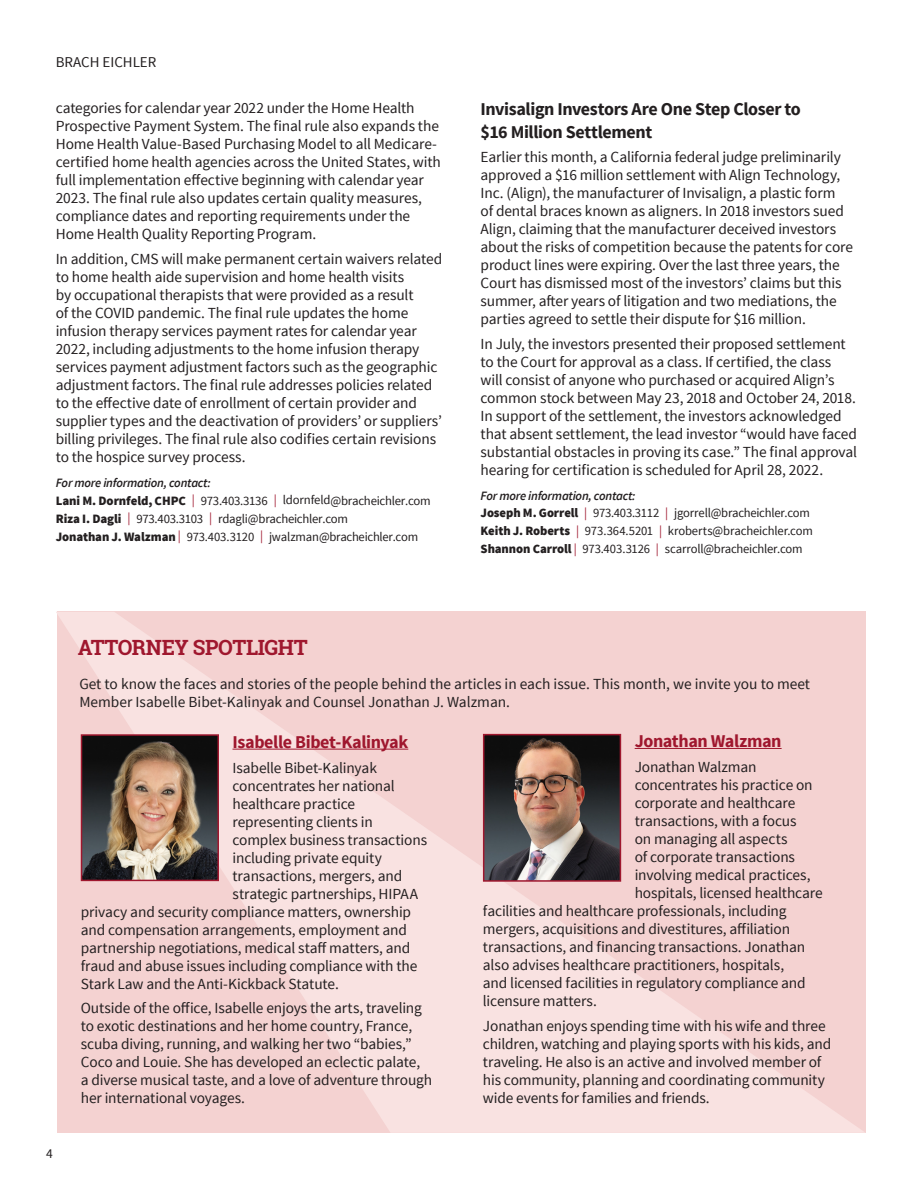
<style>
.page{position:relative;width:918px;height:1188px;background:#fff}
.page>*{position:absolute;margin:0;border:0;box-sizing:border-box;transform-origin:0 0}
.Back_Page_Contacts{font:700 21px "Roboto Slab";letter-spacing:-.02em;color:#9f172e}
.hyperlink{font:700 18px/22.5px "Source Sans Pro";letter-spacing:-.02em;color:#231f20}
.Back_Page_Contacts-2{font:700 18px "Source Sans Pro";letter-spacing:-.02em;color:#9f172e}
.hyperlink-2{font:15.3px/18px "Source Sans Pro";letter-spacing:-.01em;color:#231f20}
.Back_Page_Contacts-3{font:15.3px/18px "Source Sans Pro";letter-spacing:-.01em;color:#231f20}
.t1{font:15px "Source Sans Pro";color:#231f20}
.Page_Numbers_9_13_65{font:13.5px "Source Sans Pro";color:#231f20}
.hyperlink-3{font:12.75px/18px "Source Sans Pro";letter-spacing:-.02em;color:#231f20}
.s1{font-weight:600;font-style:italic}
.s2{font-weight:900}
.s3{color:#9f172e}
</style>
<div class="page">
<svg style="left:56px;top:612px;width:810px;height:521px;background:#f5d7d6"></svg>
<hr style="left:232px;top:749px;width:176px;height:1px;background:#9f172e">
<hr style="left:635px;top:748px;width:147px;height:1px;background:#9f172e">
<img style="left:84px;top:737px;width:132px;height:141px">
<div style="left:81px;top:734px;width:138px;height:147px;border:2px solid #9f172e"></div>
<img style="left:486px;top:737px;width:132px;height:142px">
<div style="left:483px;top:734px;width:138px;height:148px;border:2px solid #9f172e"></div>
<p class="t1" style="left:56px;top:52px;width:102px">BRACH EICHLER</p>
<p class="hyperlink-2" style="left:56px;top:99px;width:387px">categories for calendar year 2022 under the Home Health Prospective Payment System. The final rule also expands the Home Health Value-Based Purchasing Model to all Medicare&shy;certified home health agencies across the United States, with full implementation effective beginning with calendar year 2023. The final rule also updates certain quality measures, compliance dates and reporting requirements under the Home Health Quality Reporting Program.</p>
<p class="hyperlink-2" style="left:56px;top:250px;width:388px">In addition, CMS will make permanent certain waivers related to home health aide supervision and home health visits<br>by occupational therapists that were provided as a result<br>of the COVID pandemic. The final rule updates the home infusion therapy services payment rates for calendar year 2022, including adjustments to the home infusion therapy services payment adjustment factors such as the geographic adjustment factors. The final rule addresses policies related to the effective date of enrollment of certain provider and supplier types and the deactivation of providers’ or suppliers’ billing privileges. The final rule also codifies certain revisions to the hospice survey process.</p>
<p class="hyperlink-3" style="left:56px;top:474px;width:377px"><span class="s1">For more information, contact:<br></span><span class="s2">Lani M. Dornfeld, CHPC</span> <span class="s3">|</span> 973.403.3136 <span class="s3">|</span> ldornfeld@bracheichler.com <span class="s2">Riza I. Dagli</span> <span class="s3">|</span> 973.403.3103 <span class="s3">|</span> rdagli@bracheichler.com<br><span class="s2">Jonathan J. Walzman</span> <span class="s3">|</span> 973.403.3120 <span class="s3">|</span> jwalzman@bracheichler.com</p>
<p class="Back_Page_Contacts" style="left:78px;top:633px;width:232px">ATTORNEY SPOTLIGHT</p>
<p class="hyperlink" style="left:481px;top:98px;width:322px">Invisalign Investors Are One Step Closer to $16 Million Settlement</p>
<p class="hyperlink-2" style="left:481px;top:148px;width:374px">Earlier this month, a California federal judge preliminarily approved a $16 million settlement with Align Technology, Inc. (Align), the manufacturer of Invisalign, a plastic form<br>of dental braces known as aligners. In 2018 investors sued Align, claiming that the manufacturer deceived investors about the risks of competition because the patents for core product lines were expiring. Over the last three years, the Court has dismissed most of the investors’ claims but this summer, after years of litigation and two mediations, the parties agreed to settle their dispute for $16 million.</p>
<p class="hyperlink-2" style="left:481px;top:335px;width:378px">In July, the investors presented their proposed settlement to the Court for approval as a class. If certified, the class will consist of anyone who purchased or acquired Align’s common stock between May 23, 2018 and October 24, 2018.<br>In support of the settlement, the investors acknowledged that absent settlement, the lead investor “would have faced substantial obstacles in proving its case.” The final approval hearing for certification is scheduled for April 28, 2022.</p>
<p class="hyperlink-3" style="left:481px;top:487px;width:334px"><span class="s1">For more information, contact:<br></span><span class="s2">Joseph M. Gorrell</span> <span class="s3">|</span> 973.403.3112 <span class="s3">|</span> jgorrell@bracheichler.com <span class="s2">Keith J. Roberts</span> <span class="s3">|</span> 973.364.5201 <span class="s3">|</span> kroberts@bracheichler.com <span class="s2">Shannon Carroll</span> <span class="s3">|</span> 973.403.3126 <span class="s3">|</span> scarroll@bracheichler.com</p>
<p class="hyperlink-2" style="left:79px;top:675px;width:732px">Get to know the faces and stories of the people behind the articles in each issue. This month, we invite you to meet<br>Member Isabelle Bibet-Kalinyak and Counsel Jonathan J. Walzman.</p>
<p class="Page_Numbers_9_13_65" style="left:46px;top:1145px;width:8px">4</p>
<p class="Back_Page_Contacts-2" style="left:232px;top:730px;width:177px">Isabelle Bibet-Kalinyak</p>
<p class="Back_Page_Contacts-3" style="left:232px;top:759px;width:146px">Isabelle Bibet-Kalinyak</p>
<p class="Back_Page_Contacts-3" style="left:232px;top:777px;width:164px">concentrates her national</p>
<p class="Back_Page_Contacts-3" style="left:232px;top:795px;width:124px">healthcare practice</p>
<p class="Back_Page_Contacts-3" style="left:232px;top:813px;width:142px">representing clients in</p>
<p class="Back_Page_Contacts-3" style="left:232px;top:831px;width:196px">complex business transactions</p>
<p class="Back_Page_Contacts-3" style="left:232px;top:849px;width:151px">including private equity</p>
<p class="Back_Page_Contacts-3" style="left:232px;top:867px;width:171px">transactions, mergers, and</p>
<p class="Back_Page_Contacts-3" style="left:232px;top:885px;width:187px">strategic partnerships, HIPAA</p>
<p class="Back_Page_Contacts-3" style="left:81px;top:903px;width:332px">privacy and security compliance matters, ownership</p>
<p class="Back_Page_Contacts-3" style="left:81px;top:921px;width:328px">and compensation arrangements, employment and</p>
<p class="Back_Page_Contacts-3" style="left:81px;top:939px;width:331px">partnership negotiations, medical staff matters, and</p>
<p class="Back_Page_Contacts-3" style="left:81px;top:957px;width:338px">fraud and abuse issues including compliance with the</p>
<p class="Back_Page_Contacts-3" style="left:81px;top:975px;width:260px">Stark Law and the Anti-Kickback Statute.</p>
<p class="Back_Page_Contacts-3" style="left:81px;top:999px;width:353px">Outside of the office, Isabelle enjoys the arts, traveling to exotic destinations and her home country, France, scuba diving, running, and walking her two “babies,” Coco and Louie. She has developed an eclectic palate,<br>a diverse musical taste, and a love of adventure through her international voyages.</p>
<p class="Back_Page_Contacts-2" style="left:635px;top:730px;width:148px">Jonathan Walzman</p>
<p class="Back_Page_Contacts-3" style="left:635px;top:758px;width:123px">Jonathan Walzman</p>
<p class="Back_Page_Contacts-3" style="left:635px;top:776px;width:180px">concentrates his practice on</p>
<p class="Back_Page_Contacts-3" style="left:635px;top:794px;width:162px">corporate and healthcare</p>
<p class="Back_Page_Contacts-3" style="left:635px;top:812px;width:163px">transactions, with a focus</p>
<p class="Back_Page_Contacts-3" style="left:635px;top:830px;width:154px">on managing all aspects</p>
<p class="Back_Page_Contacts-3" style="left:635px;top:848px;width:162px">of corporate transactions</p>
<p class="Back_Page_Contacts-3" style="left:635px;top:866px;width:177px">involving medical practices,</p>
<p class="Back_Page_Contacts-3" style="left:635px;top:884px;width:190px">hospitals, licensed healthcare</p>
<p class="Back_Page_Contacts-3" style="left:483px;top:902px;width:305px">facilities and healthcare professionals, including</p>
<p class="Back_Page_Contacts-3" style="left:483px;top:920px;width:309px">mergers, acquisitions and divestitures, affiliation</p>
<p class="Back_Page_Contacts-3" style="left:483px;top:938px;width:324px">transactions, and financing transactions. Jonathan</p>
<p class="Back_Page_Contacts-3" style="left:483px;top:956px;width:303px">also advises healthcare practitioners, hospitals,</p>
<p class="Back_Page_Contacts-3" style="left:483px;top:974px;width:324px">and licensed facilities in regulatory compliance and</p>
<p class="Back_Page_Contacts-3" style="left:483px;top:992px;width:115px">licensure matters.</p>
<p class="Back_Page_Contacts-3" style="left:483px;top:1017px;width:350px">Jonathan enjoys spending time with his wife and three children, watching and playing sports with his kids, and traveling. He also is an active and involved member of his community, planning and coordinating community wide events for families and friends.</p>
</div>
